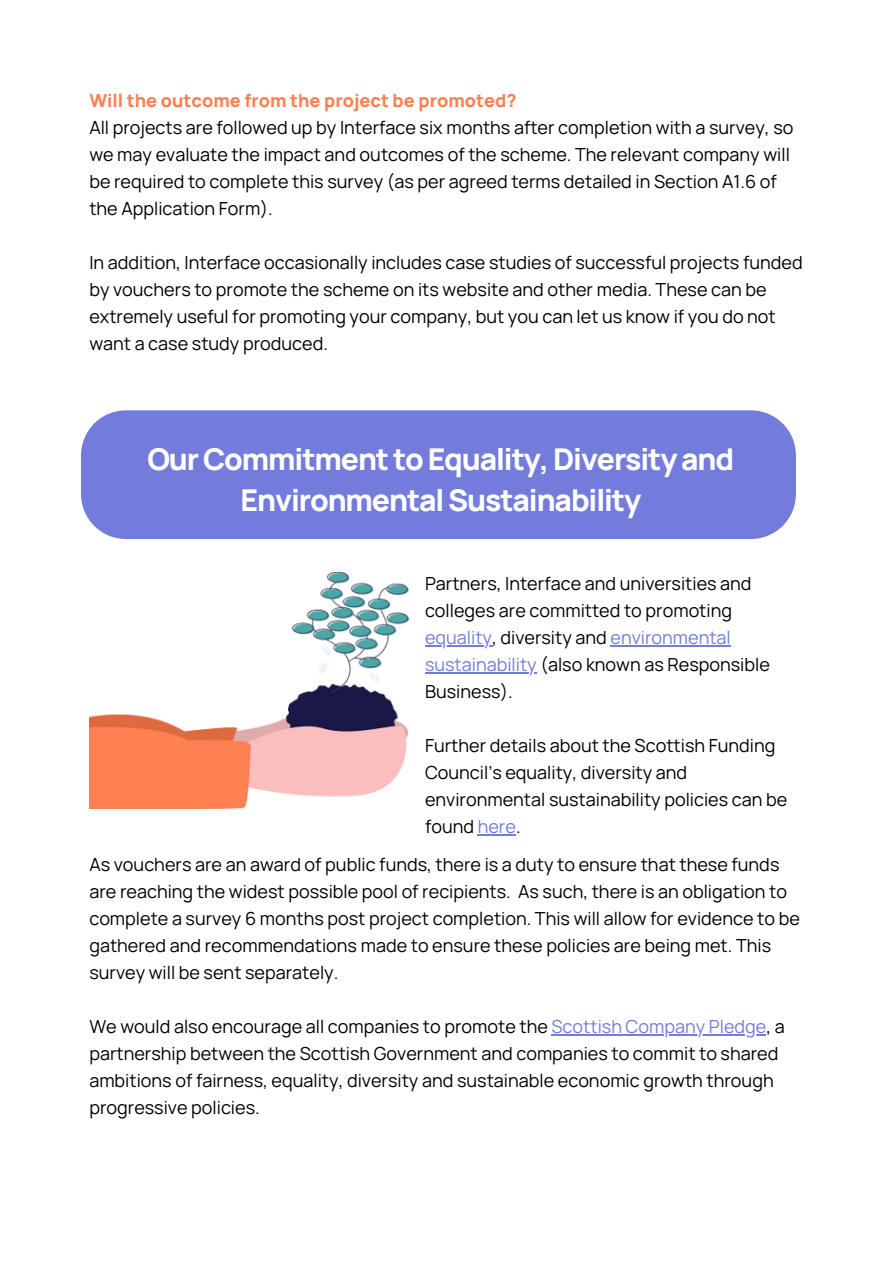
<style>
.page{position:relative;width:894px;height:1264px;background:#fff}
.page>*{position:absolute;margin:0;border:0;box-sizing:border-box;transform-origin:0 0}
.t1{font:800 30px/41.7px "Manrope";letter-spacing:-.04em;color:#fff;text-align:center}
.t2{font:18px/27px "Manrope";color:#000}
.t3{font:800 18px "Manrope";color:#fc7f52}
.s1{color:#737cdb}
.s2{color:#717cdc}
</style>
<div class="page">
<img style="left:89px;top:573px;width:319px;height:235px">
<div style="left:81px;top:410px;width:714px;height:129px;background:#737cdb"></div>
<hr style="left:425px;top:645px;width:67px;height:1px;background:#737cdb">
<hr style="left:610px;top:645px;width:120px;height:1px;background:#717cdc">
<hr style="left:425px;top:672px;width:111px;height:1px;background:#717cdc">
<hr style="left:477px;top:834px;width:39px;height:1px;background:#717cdc">
<hr style="left:551px;top:1034px;width:215px;height:1px;background:#737cdb">
<p class="t3" style="left:89px;top:88px;width:428px">Will the outcome from the project be promoted?</p>
<p class="t2" style="left:89px;top:113px;width:705px">All projects are followed up by Interface six months after completion with a survey, so we may evaluate the impact and outcomes of the scheme. The relevant company will be required to complete this survey (as per agreed terms detailed in Section A1.6 of the Application Form).</p>
<p class="t2" style="left:89px;top:248px;width:714px">In addition, Interface occasionally includes case studies of successful projects funded by vouchers to promote the scheme on its website and other media. These can be extremely useful for promoting your company, but you can let us know if you do not want a case study produced.</p>
<h1 class="t1" style="left:147px;top:437px;width:588px">Our Commitment to Equality, Diversity and<br>Environmental Sustainability</h1>
<p class="t2" style="left:425px;top:570px;width:328px">Partners, Interface and universities and colleges are committed to promoting</p>
<p class="t2" style="left:425px;top:624px;width:307px"><span class="s1">equality</span>, diversity and <span class="s2">environmental</span></p>
<p class="t2" style="left:425px;top:651px;width:346px"><span class="s2">sustainability</span> (also known as Responsible<br>Business).</p>
<p class="t2" style="left:425px;top:732px;width:364px">Further details about the Scottish Funding Council’s equality, diversity and environmental sustainability policies can be found <span class="s2">here</span>.</p>
<p class="t2" style="left:89px;top:850px;width:711px">As vouchers are an award of public funds, there is a duty to ensure that these funds are reaching the widest possible pool of recipients. As such, there is an obligation to complete a survey 6 months post project completion. This will allow for evidence to be gathered and recommendations made to ensure these policies are being met. This survey will be sent separately.</p>
<p class="t2" style="left:89px;top:1012px;width:696px">We would also encourage all companies to promote the <span class="s1">Scottish Company Pledge</span>, a</p>
<p class="t2" style="left:89px;top:1039px;width:690px">partnership between the Scottish Government and companies to commit to shared ambitions of fairness, equality, diversity and sustainable economic growth through progressive policies.</p>
</div>
